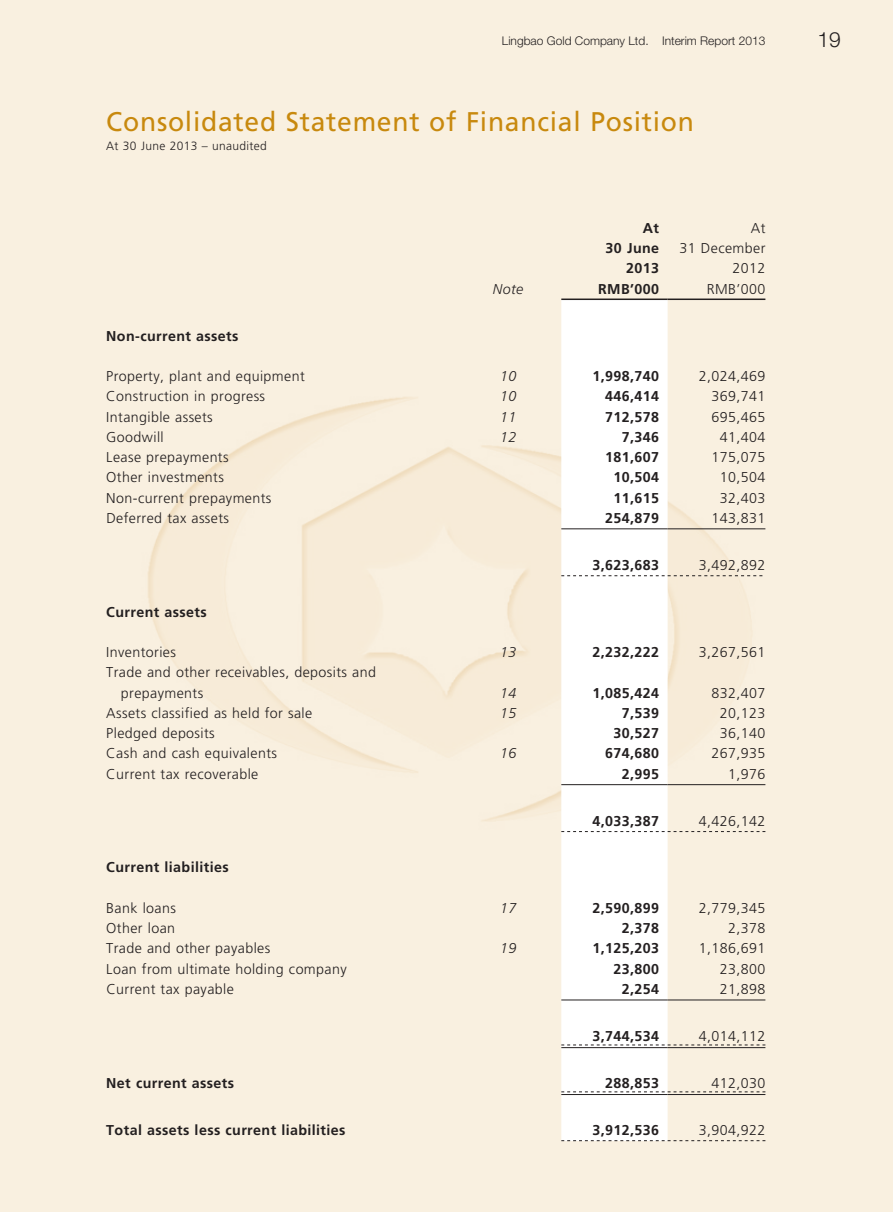
<style>
.page{position:relative;width:893px;height:1212px;background:#f9f0e0}
.page>*{position:absolute;margin:0;border:0;box-sizing:border-box;transform-origin:0 0}
.t1{font:27px "Frutiger LT Std";letter-spacing:.03em;color:#c8890e}
.t2{font:300 21px "Helvetica Neue LT Std";color:#231f20}
.t3{font:300 14.25px/20.2px "Frutiger LT Std";letter-spacing:.03em;color:#231f20}
.t4{font:700 14.25px "Frutiger LT Std";letter-spacing:.03em;color:#231f20}
.t5{font:italic 300 14.25px "Frutiger LT Std";letter-spacing:.03em;color:#231f20}
.t6{font:300 12px "Helvetica Neue LT Std";color:#231f20}
.t7{font:300 12px "Frutiger LT Std";letter-spacing:.03em;color:#231f20}
</style>
<div class="page">
<img style="left:148px;top:397px;width:618px;height:436px">
<div style="left:561px;top:300px;width:107px;height:840px;background:#fff"></div>
<hr style="left:561px;top:298px;width:107px;height:2px;background:#231f20">
<hr style="left:668px;top:298px;width:97px;height:2px;background:#231f20">
<hr style="left:561px;top:528px;width:107px;height:1px;background:#231f20">
<hr style="left:668px;top:528px;width:97px;height:1px;background:#231f20">
<svg style="left:561px;top:575px;width:201px;height:1px"></svg>
<hr style="left:561px;top:784px;width:107px;height:1px;background:#231f20">
<hr style="left:668px;top:784px;width:97px;height:1px;background:#231f20">
<svg style="left:561px;top:831px;width:204px;height:1px"></svg>
<hr style="left:561px;top:999px;width:107px;height:1px;background:#231f20">
<hr style="left:668px;top:999px;width:97px;height:1px;background:#231f20">
<hr style="left:561px;top:1047px;width:107px;height:1px;background:#231f20">
<svg style="left:561px;top:1044px;width:204px;height:1px"></svg>
<hr style="left:668px;top:1047px;width:97px;height:1px;background:#231f20">
<hr style="left:561px;top:1094px;width:107px;height:1px;background:#231f20">
<svg style="left:561px;top:1091px;width:204px;height:1px"></svg>
<hr style="left:668px;top:1094px;width:97px;height:1px;background:#231f20">
<svg style="left:561px;top:1140px;width:204px;height:1px"></svg>
<p class="t6" style="left:502px;top:33px;width:265px">Lingbao Gold Company Ltd. Interim Report 2013</p>
<h2 class="t2" style="left:817px;top:27px;width:25px">19</h2>
<h1 class="t1" style="left:106px;top:105px;width:589px">Consolidated Statement of Financial Position</h1>
<p class="t7" style="left:106px;top:139px;width:162px">At 30 June 2013 – unaudited</p>
<p class="t4" style="left:643px;top:220px;width:18px">At</p>
<p class="t3" style="left:751px;top:218px;width:16px">At</p>
<p class="t4" style="left:606px;top:240px;width:55px">30 June</p>
<p class="t3" style="left:679px;top:238px;width:87px">31 December</p>
<p class="t4" style="left:626px;top:260px;width:34px">2013</p>
<p class="t3" style="left:732px;top:259px;width:34px">2012</p>
<p class="t5" style="left:493px;top:281px;width:32px">Note</p>
<p class="t4" style="left:598px;top:280px;width:62px">RMB’000</p>
<p class="t3" style="left:707px;top:279px;width:60px">RMB’000</p>
<p class="t4" style="left:106px;top:327px;width:134px">Non-current assets</p>
<p class="t3" style="left:106px;top:366px;width:200px">Property, plant and equipment</p>
<p class="t5" style="left:500px;top:368px;width:18px">10</p>
<p class="t4" style="left:592px;top:368px;width:68px">1,998,740</p>
<p class="t3" style="left:699px;top:366px;width:68px">2,024,469</p>
<p class="t3" style="left:106px;top:386px;width:160px">Construction in progress</p>
<p class="t5" style="left:500px;top:388px;width:18px">10</p>
<p class="t4" style="left:605px;top:388px;width:55px">446,414</p>
<p class="t3" style="left:711px;top:386px;width:55px">369,741</p>
<p class="t3" style="left:106px;top:407px;width:108px">Intangible assets</p>
<p class="t5" style="left:500px;top:408px;width:18px">11</p>
<p class="t4" style="left:605px;top:408px;width:55px">712,578</p>
<p class="t3" style="left:711px;top:407px;width:55px">695,465</p>
<p class="t3" style="left:106px;top:427px;width:59px">Goodwill</p>
<p class="t5" style="left:500px;top:429px;width:18px">12</p>
<p class="t4" style="left:622px;top:428px;width:39px">7,346</p>
<p class="t3" style="left:720px;top:427px;width:47px">41,404</p>
<p class="t3" style="left:106px;top:447px;width:124px">Lease prepayments</p>
<p class="t4" style="left:605px;top:449px;width:55px">181,607</p>
<p class="t3" style="left:711px;top:447px;width:55px">175,075</p>
<p class="t3" style="left:106px;top:467px;width:119px">Other investments</p>
<p class="t4" style="left:613px;top:469px;width:47px">10,504</p>
<p class="t3" style="left:720px;top:467px;width:47px">10,504</p>
<p class="t3" style="left:106px;top:488px;width:167px">Non-current prepayments</p>
<p class="t4" style="left:614px;top:489px;width:47px">11,615</p>
<p class="t3" style="left:720px;top:488px;width:47px">32,403</p>
<p class="t3" style="left:106px;top:508px;width:124px">Deferred tax assets</p>
<p class="t4" style="left:605px;top:509px;width:55px">254,879</p>
<p class="t3" style="left:712px;top:508px;width:55px">143,831</p>
<p class="t4" style="left:593px;top:556px;width:68px">3,623,683</p>
<p class="t3" style="left:699px;top:555px;width:68px">3,492,892</p>
<p class="t4" style="left:106px;top:603px;width:102px">Current assets</p>
<p class="t3" style="left:106px;top:642px;width:71px">Inventories</p>
<p class="t5" style="left:500px;top:644px;width:18px">13</p>
<p class="t4" style="left:592px;top:644px;width:68px">2,232,222</p>
<p class="t3" style="left:699px;top:642px;width:68px">3,267,561</p>
<p class="t3" style="left:121px;top:662px;width:257px;text-indent:-15px">Trade and other receivables, deposits and prepayments</p>
<p class="t5" style="left:500px;top:684px;width:18px">14</p>
<p class="t4" style="left:592px;top:684px;width:68px">1,085,424</p>
<p class="t3" style="left:711px;top:683px;width:55px">832,407</p>
<p class="t3" style="left:106px;top:703px;width:207px">Assets classified as held for sale</p>
<p class="t5" style="left:500px;top:705px;width:18px">15</p>
<p class="t4" style="left:622px;top:704px;width:39px">7,539</p>
<p class="t3" style="left:720px;top:703px;width:47px">20,123</p>
<p class="t3" style="left:106px;top:723px;width:110px">Pledged deposits</p>
<p class="t4" style="left:613px;top:725px;width:47px">30,527</p>
<p class="t3" style="left:720px;top:723px;width:47px">36,140</p>
<p class="t3" style="left:106px;top:743px;width:172px">Cash and cash equivalents</p>
<p class="t5" style="left:500px;top:745px;width:18px">16</p>
<p class="t4" style="left:605px;top:745px;width:55px">674,680</p>
<p class="t3" style="left:711px;top:743px;width:55px">267,935</p>
<p class="t3" style="left:106px;top:764px;width:154px">Current tax recoverable</p>
<p class="t4" style="left:622px;top:765px;width:39px">2,995</p>
<p class="t3" style="left:728px;top:764px;width:39px">1,976</p>
<p class="t4" style="left:593px;top:812px;width:68px">4,033,387</p>
<p class="t3" style="left:699px;top:811px;width:68px">4,426,142</p>
<p class="t4" style="left:106px;top:859px;width:124px">Current liabilities</p>
<p class="t3" style="left:106px;top:898px;width:71px">Bank loans</p>
<p class="t5" style="left:500px;top:900px;width:18px">17</p>
<p class="t4" style="left:592px;top:899px;width:68px">2,590,899</p>
<p class="t3" style="left:699px;top:898px;width:68px">2,779,345</p>
<p class="t3" style="left:106px;top:918px;width:70px">Other loan</p>
<p class="t4" style="left:622px;top:920px;width:39px">2,378</p>
<p class="t3" style="left:728px;top:918px;width:39px">2,378</p>
<p class="t3" style="left:106px;top:938px;width:165px">Trade and other payables</p>
<p class="t5" style="left:500px;top:940px;width:18px">19</p>
<p class="t4" style="left:593px;top:940px;width:68px">1,125,203</p>
<p class="t3" style="left:699px;top:938px;width:68px">1,186,691</p>
<p class="t3" style="left:106px;top:959px;width:242px">Loan from ultimate holding company</p>
<p class="t4" style="left:614px;top:960px;width:47px">23,800</p>
<p class="t3" style="left:720px;top:959px;width:47px">23,800</p>
<p class="t3" style="left:106px;top:979px;width:129px">Current tax payable</p>
<p class="t4" style="left:622px;top:980px;width:39px">2,254</p>
<p class="t3" style="left:720px;top:979px;width:47px">21,898</p>
<p class="t4" style="left:593px;top:1027px;width:68px">3,744,534</p>
<p class="t3" style="left:699px;top:1026px;width:68px">4,014,112</p>
<p class="t4" style="left:106px;top:1074px;width:129px">Net current assets</p>
<p class="t4" style="left:605px;top:1074px;width:55px">288,853</p>
<p class="t3" style="left:711px;top:1073px;width:55px">412,030</p>
<p class="t4" style="left:106px;top:1121px;width:241px">Total assets less current liabilities</p>
<p class="t4" style="left:592px;top:1121px;width:68px">3,912,536</p>
<p class="t3" style="left:699px;top:1120px;width:68px">3,904,922</p>
</div>
